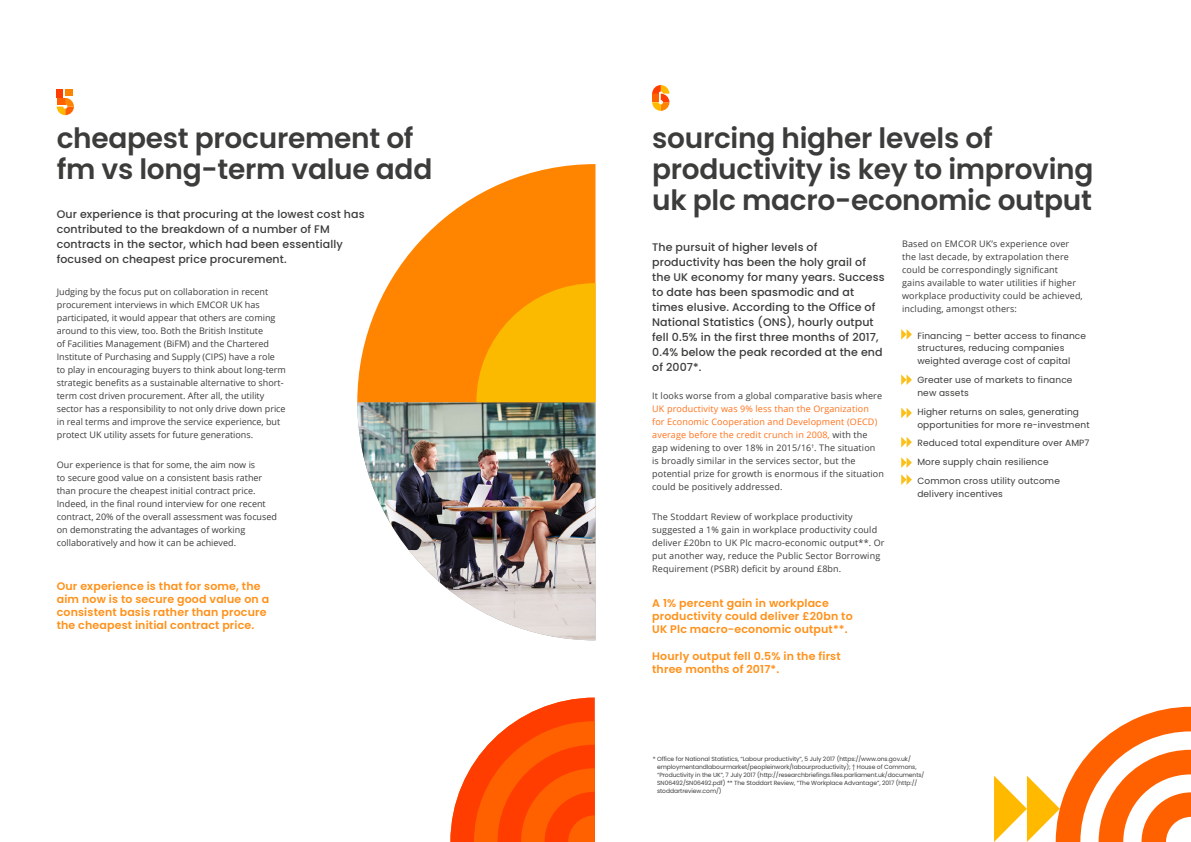
<style>
.page{position:relative;width:1191px;height:842px;background:#fff}
.page>*{position:absolute;margin:0;border:0;box-sizing:border-box;transform-origin:0 0}
.t1{font:600 28px/30.8px "Poppins";letter-spacing:-.01em;color:#3c3c3b}
.t2{font:500 11px/15px "Poppins";letter-spacing:.01em;color:#3c3c3b}
.t3{font:600 11px/13px "Poppins";letter-spacing:.015em;color:#ff911a}
.t4{font:9px/13px "Open Sans";color:#3c3c3b}
.t5{font:9px/13px "Poppins";letter-spacing:.015em;color:#3c3c3b}
.t6{font:6px/8px "Poppins";letter-spacing:-.01em;color:#3c3c3b}
.s1{color:#ff711a}
</style>
<div class="page">
<img style="left:357px;top:402px;width:238px;height:238px">
<svg style="left:357px;top:164px;width:238px;height:238px;fill:#ff8500"></svg>
<svg style="left:476px;top:283px;width:119px;height:119px;background:#fbae00"></svg>
<svg style="left:901px;top:329px;width:11px;height:11px"></svg>
<svg style="left:901px;top:374px;width:11px;height:11px"></svg>
<svg style="left:901px;top:408px;width:11px;height:10px"></svg>
<svg style="left:901px;top:437px;width:11px;height:10px"></svg>
<svg style="left:901px;top:457px;width:11px;height:11px"></svg>
<svg style="left:901px;top:474px;width:11px;height:11px"></svg>
<div style="left:57px;top:89px;width:6px;height:9px;background:#ff3d00"></div>
<div style="left:65px;top:89px;width:8px;height:7px;background:#ff8500"></div>
<svg style="left:57px;top:98px;width:17px;height:17px"></svg>
<svg style="left:652px;top:85px;width:17px;height:26px"></svg>
<svg style="left:450px;top:698px;width:145px;height:144px"></svg>
<svg style="left:994px;top:707px;width:197px;height:135px"></svg>
<h1 class="t1" style="left:57px;top:123px;width:377px">cheapest procurement of fm vs long-term value add</h1>
<p class="t2" style="left:57px;top:206px;width:309px">Our experience is that procuring at the lowest cost has contributed to the breakdown of a number of FM contracts in the sector, which had been essentially focused on cheapest price procurement.</p>
<p class="t4" style="left:57px;top:285px;width:231px">Judging by the focus put on collaboration in recent procurement interviews in which EMCOR UK has participated, it would appear that others are coming around to this view, too. Both the British Institute<br>of Facilities Management (BiFM) and the Chartered Institute of Purchasing and Supply (CIPS) have a role<br>to play in encouraging buyers to think about long-term strategic benefits as a sustainable alternative to short&shy;term cost driven procurement. After all, the utility sector has a responsibility to not only drive down price in real terms and improve the service experience, but protect UK utility assets for future generations.</p>
<p class="t4" style="left:57px;top:458px;width:222px">Our experience is that for some, the aim now is<br>to secure good value on a consistent basis rather than procure the cheapest initial contract price.<br>Indeed, in the final round interview for one recent contract, 20% of the overall assessment was focused on demonstrating the advantages of working collaboratively and how it can be achieved.</p>
<p class="t3" style="left:57px;top:579px;width:214px">Our experience is that for some, the aim now is to secure good value on a consistent basis rather than procure the cheapest initial contract price.</p>
<h1 class="t1" style="left:652px;top:123px;width:443px">sourcing higher levels of productivity is key to improving uk plc macro-economic output</h1>
<p class="t2" style="left:652px;top:240px;width:234px">The pursuit of higher levels of productivity has been the holy grail of the UK economy for many years. Success to date has been spasmodic and at times elusive. According to the Office of National Statistics (ONS), hourly output fell 0.5% in the first three months of 2017, 0.4% below the peak recorded at the end of 2007*.</p>
<p class="t4" style="left:652px;top:389px;width:231px">It looks worse from a global comparative basis where</p>
<p class="t4" style="left:652px;top:402px;width:233px"><span class="s1">UK productivity was 9% less than the Organization<br>for Economic Cooperation and Development (OECD) average before the credit crunch in 2008,</span> with the gap widening to over 18% in 2015/16<sup>†</sup>. The situation is broadly similar in the services sector, but the potential prize for growth is enormous if the situation could be positively addressed.</p>
<p class="t4" style="left:652px;top:510px;width:234px">The Stoddart Review of workplace productivity suggested a 1% gain in workplace productivity could deliver £20bn to UK Plc macro-economic output**. Or put another way, reduce the Public Sector Borrowing Requirement (PSBR) deficit by around £8bn.</p>
<p class="t3" style="left:652px;top:597px;width:202px">A 1% percent gain in workplace productivity could deliver £20bn to<br>UK Plc macro-economic output**.</p>
<p class="t3" style="left:652px;top:649px;width:190px">Hourly output fell 0.5% in the first three months of 2017*.</p>
<p class="t4" style="left:902px;top:237px;width:182px">Based on EMCOR UK’s experience over the last decade, by extrapolation there could be correspondingly significant<br>gains available to water utilities if higher workplace productivity could be achieved, including, amongst others:</p>
<p class="t5" style="left:917px;top:329px;width:170px">Financing – better access to finance structures, reducing companies weighted average cost of capital</p>
<p class="t5" style="left:917px;top:374px;width:157px">Greater use of markets to finance new assets</p>
<p class="t5" style="left:917px;top:405px;width:174px">Higher returns on sales, generating opportunities for more re-investment</p>
<p class="t5" style="left:917px;top:434px;width:174px;line-height:18.7px">Reduced total expenditure over AMP7<br>More supply chain resilience<br>Common cross utility outcome</p>
<p class="t5" style="left:917px;top:487px;width:87px">delivery incentives</p>
<p class="t6" style="left:657px;top:755px;width:269px;text-indent:-4px">* Office for National Statistics, “Labour productivity”, 5 July 2017 (https://www.ons.gov.uk/ employmentandlabourmarket/peopleinwork/labourproductivity); † House of Commons, “Productivity in the UK”, 7 July 2017 (http://researchbriefings.files.parliament.uk/documents/ SN06492/SN06492.pdf) ** The Stoddart Review, “The Workplace Advantage”, 2017 (http:// stoddartreview.com/)</p>
</div>
